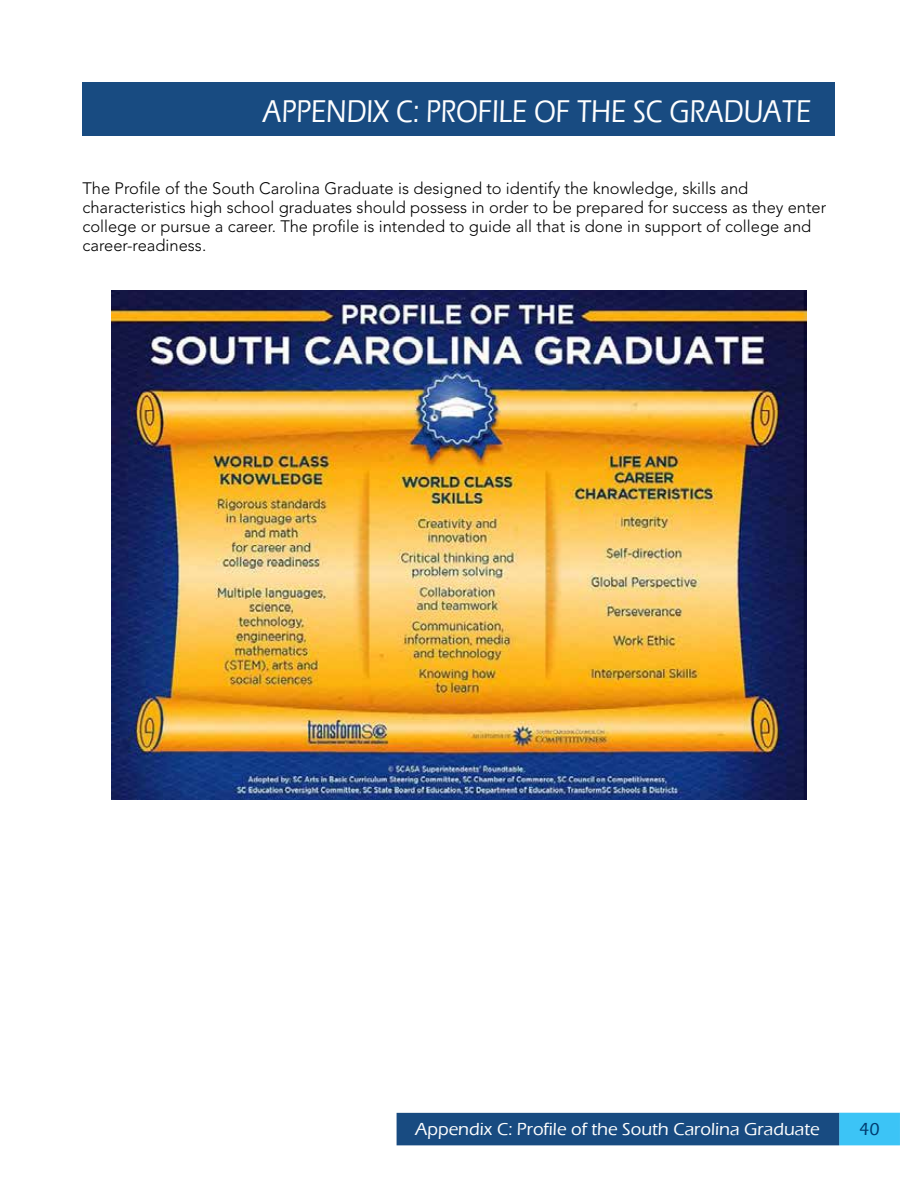
<style>
.page{position:relative;width:918px;height:1188px;background:#fff}
.page>*{position:absolute;margin:0;border:0;box-sizing:border-box;transform-origin:0 0}
.t1{font:500 32.4px "Eras ITC";color:#fefefe;scale:.83 1}
.t2{font:500 18px "Eras ITC";color:#fefefe}
.t3{font:500 18px "Eras ITC";color:#003b6f}
.t4{font:300 16.5px/19px "Avenir LT Std";color:#000}
</style>
<div class="page">
<div style="left:82px;top:82px;width:754px;height:54px;background:#184b81"></div>
<img style="left:112px;top:291px;width:694px;height:509px">
<svg style="left:396px;top:1112px;width:504px;height:34px;background:#266194"></svg>
<h1 class="t1" style="left:263px;top:93px;width:662px">APPENDIX C: PROFILE OF THE SC GRADUATE</h1>
<p class="t4" style="left:82px;top:179px;width:745px">The Profile of the South Carolina Graduate is designed to identify the knowledge, skills and characteristics high school graduates should possess in order to be prepared for success as they enter college or pursue a career. The profile is intended to guide all that is done in support of college and career-readiness.</p>
<p class="t2" style="left:415px;top:1119px;width:406px">Appendix C: Profile of the South Carolina Graduate</p>
<p class="t3" style="left:859px;top:1119px;width:22px">40</p>
</div>
